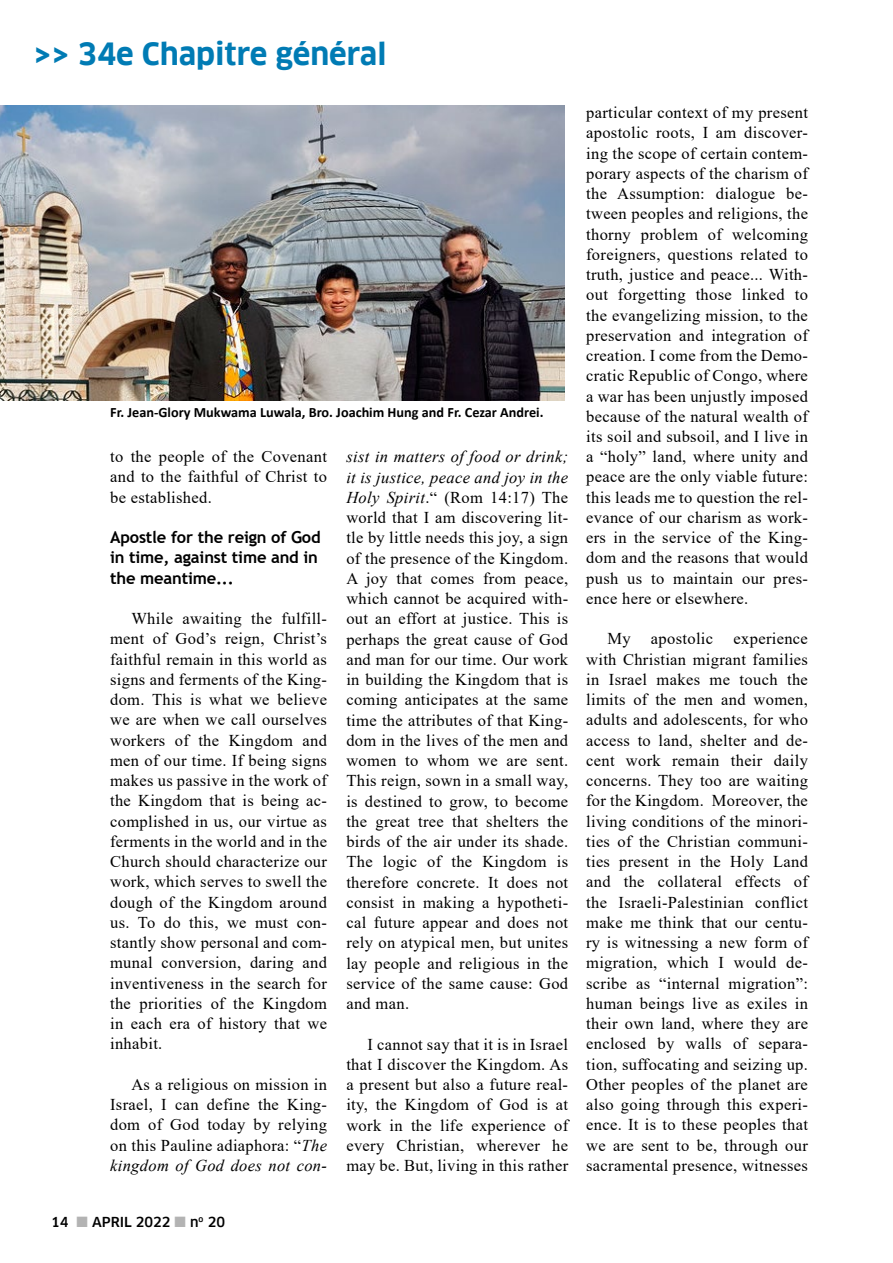
<style>
.page{position:relative;width:893px;height:1263px;background:#fff}
.page>*{position:absolute;margin:0;border:0;box-sizing:border-box;transform-origin:0 0}
.t1{font:700 30px "Clan";color:#007bb4}
.t2{font:16.5px/20.2px "Times New Roman";letter-spacing:.02em;color:#000;text-align:justify}
.t3{font:700 16.5px/20.2px "Trebuchet MS";letter-spacing:-.01em;color:#000}
.t4{font:700 14.25px "Calibri";color:#000}
.t5{font:500 13.5px "Clan";color:#000}
.s1{font-style:italic}
.s2{color:#b3b3b3}
</style>
<div class="page">
<img style="left:0;top:106px;width:564px;height:294px">
<h1 class="t1" style="left:34px;top:37px;width:354px">&gt;&gt; 34e Chapitre général</h1>
<p class="t4" style="left:110px;top:402px;width:435px">Fr. Jean-Glory Mukwama Luwala, Bro. Joachim Hung and Fr. Cezar Andrei.</p>
<p class="t2" style="left:110px;top:446px;width:218px">to the people of the Covenant and to the faithful of Christ to be established.</p>
<p class="t3" style="left:110px;top:527px;width:212px">Apostle for the reign of God in time, against time and in the meantime...</p>
<p class="t2" style="left:110px;top:608px;width:218px;text-indent:21px">While awaiting the fulfill&shy;ment of God’s reign, Christ’s faithful remain in this world as signs and ferments of the King&shy;dom. This is what we believe we are when we call ourselves workers of the Kingdom and men of our time. If being signs makes us passive in the work of the Kingdom that is being ac&shy;complished in us, our virtue as ferments in the world and in the Church should characterize our work, which serves to swell the dough of the Kingdom around us. To do this, we must con&shy;stantly show personal and com&shy;munal conversion, daring and inventiveness in the search for the priorities of the Kingdom in each era of history that we inhabit.</p>
<p class="t2" style="left:110px;top:1074px;width:218px;text-indent:21px">As a religious on mission in Israel, I can define the King&shy;dom of God today by relying on this Pauline adiaphora: “<span class="s1">The kingdom of God does not con-</span></p>
<p class="t2" style="left:346px;top:446px;width:223px"><span class="s1">sist in matters of food or drink; it is justice, peace and joy in the Holy Spirit</span>.“ (Rom 14:17) The world that I am discovering lit&shy;tle by little needs this joy, a sign of the presence of the Kingdom.<br>A joy that comes from peace, which cannot be acquired with&shy;out an effort at justice. This is perhaps the great cause of God and man for our time. Our work in building the Kingdom that is coming anticipates at the same time the attributes of that King&shy;dom in the lives of the men and women to whom we are sent.<br>This reign, sown in a small way, is destined to grow, to become the great tree that shelters the birds of the air under its shade.<br>The logic of the Kingdom is therefore concrete. It does not consist in making a hypotheti&shy;cal future appear and does not rely on atypical men, but unites lay people and religious in the service of the same cause: God and man.</p>
<p class="t2" style="left:346px;top:1033px;width:223px;text-indent:21px">I cannot say that it is in Israel that I discover the Kingdom. As a present but also a future real&shy;ity, the Kingdom of God is at work in the life experience of every Christian, wherever he may be. But, living in this rather</p>
<p class="t2" style="left:586px;top:102px;width:223px">particular context of my present apostolic roots, I am discover&shy;ing the scope of certain contem&shy;porary aspects of the charism of the Assumption: dialogue be&shy;tween peoples and religions, the thorny problem of welcoming foreigners, questions related to truth, justice and peace... With&shy;out forgetting those linked to the evangelizing mission, to the preservation and integration of creation. I come from the Demo&shy;cratic Republic of Congo, where a war has been unjustly imposed because of the natural wealth of its soil and subsoil, and I live in a “holy” land, where unity and peace are the only viable future: this leads me to question the rel&shy;evance of our charism as work&shy;ers in the service of the King&shy;dom and the reasons that would push us to maintain our pres&shy;ence here or elsewhere.</p>
<p class="t2" style="left:586px;top:628px;width:223px;text-indent:21px">My apostolic experience with Christian migrant families in Israel makes me touch the limits of the men and women, adults and adolescents, for who access to land, shelter and de&shy;cent work remain their daily concerns. They too are waiting for the Kingdom. Moreover, the living conditions of the minori&shy;ties of the Christian communi&shy;ties present in the Holy Land and the collateral effects of the Israeli-Palestinian conflict make me think that our centu&shy;ry is witnessing a new form of migration, which I would de&shy;scribe as “internal migration”: human beings live as exiles in their own land, where they are enclosed by walls of separa&shy;tion, suffocating and seizing up.<br>Other peoples of the planet are also going through this experi&shy;ence. It is to these peoples that we are sent to be, through our sacramental presence, witnesses</p>
<p class="t5" style="left:51px;top:1214px;width:19px">14</p>
<p class="t5" style="left:77px;top:1214px;width:150px"><span class="s2">■</span> APRIL 2022 <span class="s2">■</span> n<sup>o</sup> 20</p>
</div>
